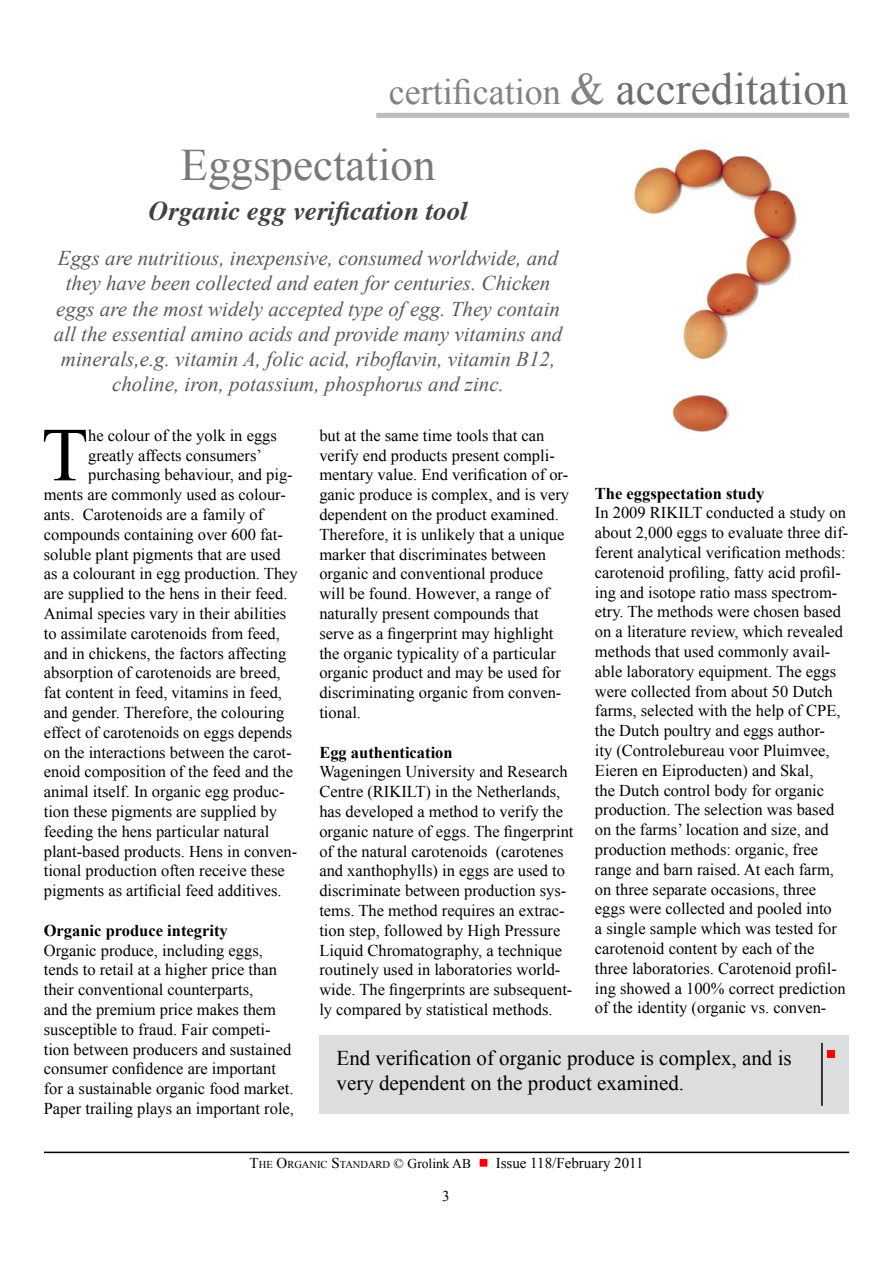
<style>
.page{position:relative;width:893px;height:1263px;background:#fff}
.page>*{position:absolute;margin:0;border:0;box-sizing:border-box;transform-origin:0 0}
.t1{font:76.35px "Times New Roman";color:#000}
.t2{font:45px "Times New Roman";color:#77787b}
.t3{font:36px "Times New Roman";color:#808285}
.t4{font:italic 700 27px "Times";color:#414042}
.t5{font:italic 21px/25.2px "Times New Roman";color:#58595b;text-align:center}
.t6{font:21px/25.2px "Times New Roman";color:#000}
.t7{font:16.5px/19.8px "Times New Roman";color:#000}
.t8{font:700 16.5px "Times New Roman";color:#000}
.t9{font:15px "Times New Roman";color:#000}
.t10{font:10.5px "Times New Roman";color:#000}
.s1{font-size:45px}
.s2{font-size:45px;color:#6d6e71}
.s3{font-size:15px}
.s4{font-size:13.5px}
</style>
<div class="page">
<div style="left:478px;top:1157px;width:11px;height:11px;background:#f00;border:2px solid #fff"></div>
<hr style="left:44px;top:1151px;width:805px;height:2px;background:#000">
<img style="left:633px;top:148px;width:166px;height:284px">
<div style="left:376px;top:113px;width:473px;height:5px;background:#bcbec0"></div>
<div style="left:319px;top:1035px;width:530px;height:79px;background:#dcddde"></div>
<div style="left:827px;top:1050px;width:7px;height:8px;background:#f00"></div>
<hr style="left:821px;top:1043px;width:2px;height:63px;background:#000">
<h3 class="t3" style="left:389px;top:67px;width:461px">certification <span class="s1">&amp;</span> <span class="s2">accreditation</span></h3>
<h2 class="t2" style="left:181px;top:135px;width:256px">Eggspectation</h2>
<h3 class="t4" style="left:149px;top:186px;width:320px">Organic egg verification tool</h3>
<p class="t5" style="left:54px;top:245px;width:510px">Eggs are nutritious, inexpensive, consumed worldwide, and they have been collected and eaten for centuries. Chicken eggs are the most widely accepted type of egg. They contain all the essential amino acids and provide many vitamins and minerals,e.g. vitamin A, folic acid, riboflavin, vitamin B12, choline, iron, potassium, phosphorus and zinc.</p>
<h1 class="t1" style="left:41px;top:403px;width:48px">T</h1>
<p class="t7" style="left:88px;top:425px;width:190px">he colour of the yolk in eggs</p>
<p class="t7" style="left:319px;top:425px;width:251px">but at the same time tools that can verify end products present compli&shy;mentary value. End verification of or&shy;ganic produce is complex, and is very dependent on the product examined.<br>Therefore, it is unlikely that a unique marker that discriminates between organic and conventional produce will be found. However, a range of naturally present compounds that serve as a fingerprint may highlight the organic typicality of a particular organic product and may be used for discriminating organic from conven&shy;tional.</p>
<p class="t8" style="left:319px;top:741px;width:135px">Egg authentication</p>
<p class="t7" style="left:319px;top:762px;width:256px">Wageningen University and Research Centre (RIKILT) in the Netherlands, has developed a method to verify the organic nature of eggs. The fingerprint of the natural carotenoids (carotenes and xanthophylls) in eggs are used to discriminate between production sys&shy;tems. The method requires an extrac&shy;tion step, followed by High Pressure Liquid Chromatography, a technique routinely used in laboratories world&shy;wide. The fingerprints are subsequent&shy;ly compared by statistical methods.</p>
<p class="t7" style="left:88px;top:445px;width:175px">greatly affects consumers’</p>
<p class="t7" style="left:88px;top:465px;width:206px">purchasing behaviour, and pig-</p>
<p class="t7" style="left:44px;top:484px;width:242px">ments are commonly used as colour-</p>
<p class="t7" style="left:44px;top:504px;width:221px">ants. Carotenoids are a family of</p>
<p class="t7" style="left:44px;top:524px;width:241px">compounds containing over 600 fat-</p>
<p class="t7" style="left:44px;top:544px;width:238px">soluble plant pigments that are used</p>
<p class="t7" style="left:44px;top:564px;width:256px">as a colourant in egg production. They</p>
<p class="t7" style="left:44px;top:583px;width:245px">are supplied to the hens in their feed.</p>
<p class="t7" style="left:44px;top:603px;width:244px">Animal species vary in their abilities</p>
<p class="t7" style="left:44px;top:623px;width:237px">to assimilate carotenoids from feed,</p>
<p class="t7" style="left:44px;top:643px;width:244px">and in chickens, the factors affecting</p>
<p class="t7" style="left:44px;top:663px;width:238px">absorption of carotenoids are breed,</p>
<p class="t7" style="left:44px;top:682px;width:240px">fat content in feed, vitamins in feed,</p>
<p class="t7" style="left:44px;top:702px;width:242px">and gender. Therefore, the colouring</p>
<p class="t7" style="left:44px;top:722px;width:250px">effect of carotenoids on eggs depends</p>
<p class="t7" style="left:44px;top:742px;width:249px">on the interactions between the carot-</p>
<p class="t7" style="left:44px;top:762px;width:251px">enoid composition of the feed and the</p>
<p class="t7" style="left:44px;top:781px;width:242px">animal itself. In organic egg produc-</p>
<p class="t7" style="left:44px;top:801px;width:235px">tion these pigments are supplied by</p>
<p class="t7" style="left:44px;top:821px;width:227px">feeding the hens particular natural</p>
<p class="t7" style="left:44px;top:841px;width:255px">plant-based products. Hens in conven-</p>
<p class="t7" style="left:44px;top:861px;width:243px">tional production often receive these</p>
<p class="t7" style="left:44px;top:880px;width:239px">pigments as artificial feed additives.</p>
<p class="t8" style="left:44px;top:919px;width:185px">Organic produce integrity</p>
<p class="t7" style="left:44px;top:940px;width:252px">Organic produce, including eggs, tends to retail at a higher price than their conventional counterparts,<br>and the premium price makes them susceptible to fraud. Fair competi&shy;tion between producers and sustained consumer confidence are important for a sustainable organic food market.<br>Paper trailing plays an important role,</p>
<p class="t8" style="left:595px;top:482px;width:171px">The eggspectation study</p>
<p class="t7" style="left:595px;top:503px;width:255px">In 2009 RIKILT conducted a study on about 2,000 eggs to evaluate three dif&shy;ferent analytical verification methods: carotenoid profiling, fatty acid profil&shy;ing and isotope ratio mass spectrom&shy;etry. The methods were chosen based on a literature review, which revealed methods that used commonly avail&shy;able laboratory equipment. The eggs were collected from about 50 Dutch farms, selected with the help of CPE, the Dutch poultry and eggs author-<br>ity (Controlebureau voor Pluimvee, Eieren en Eiproducten) and Skal,<br>the Dutch control body for organic production. The selection was based on the farms’ location and size, and production methods: organic, free range and barn raised. At each farm, on three separate occasions, three eggs were collected and pooled into<br>a single sample which was tested for carotenoid content by each of the three laboratories. Carotenoid profil&shy;ing showed a 100% correct prediction of the identity (organic vs. conven-</p>
<p class="t6" style="left:337px;top:1045px;width:457px">End verification of organic produce is complex, and is very dependent on the product examined.</p>
<p class="t10" style="left:250px;top:1157px;width:223px"><span class="s3">T</span>HE <span class="s3">O</span>RGANIC <span class="s3">S</span>TANDARD <span class="s4">© Grolink AB</span></p>
<p class="t9" style="left:496px;top:1153px;width:150px">Issue 118/February 2011</p>
<p class="t9" style="left:442px;top:1186px;width:9px">3</p>
</div>
